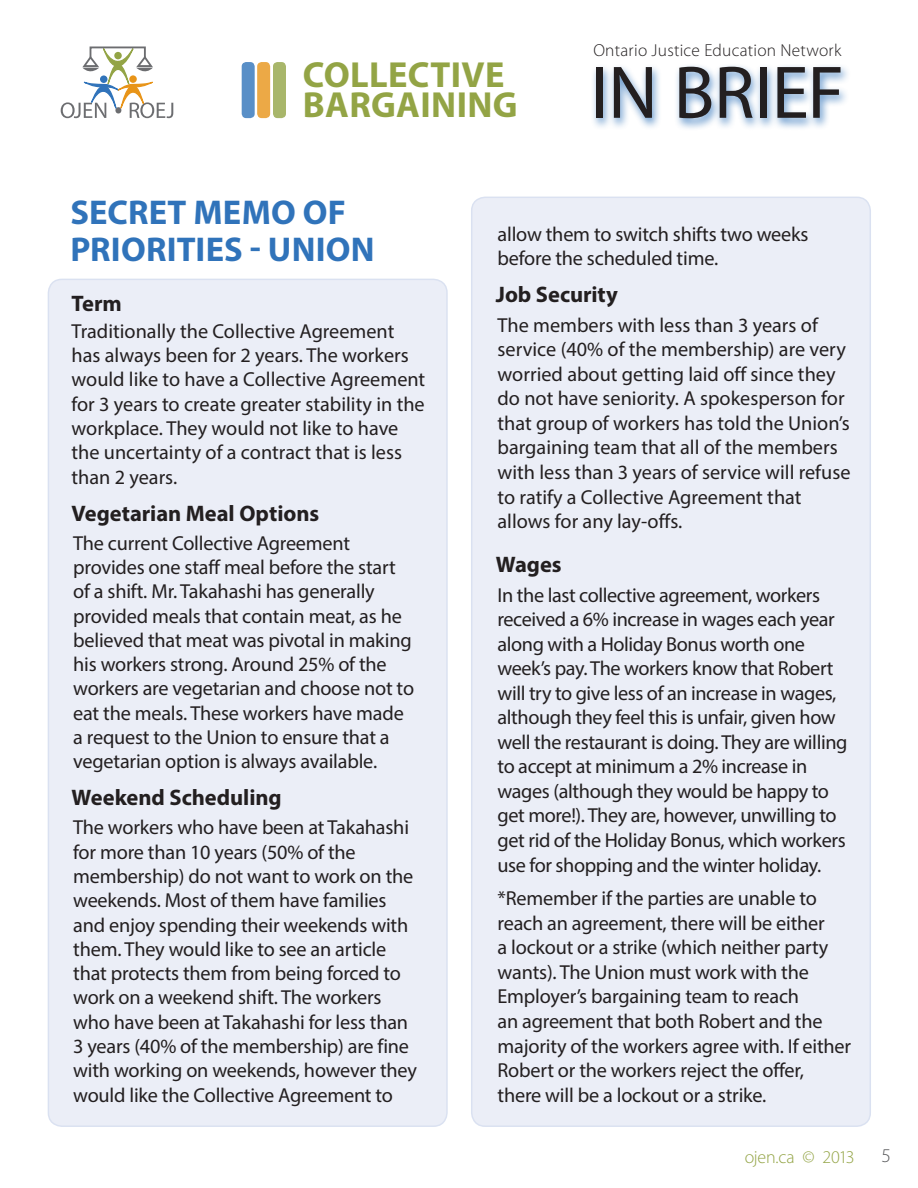
<style>
.page{position:relative;width:918px;height:1188px;background:#fff}
.page>*{position:absolute;margin:0;border:0;box-sizing:border-box;transform-origin:0 0}
.section_heading{font:75.3px "Myriad Pro";letter-spacing:-.01em;color:#231f20}
.t1{font:700 36.45px/30.2px "Myriad Pro";letter-spacing:.01em;color:#93a445}
.Body_text{font:700 34.5px/36.3px "Myriad Pro";letter-spacing:.005em;color:#3073ba}
.Subheads{font:700 22.5px "Myriad Pro";letter-spacing:-.005em;color:#231f20}
.Body_TExt_Box_2{font:20.25px/24.6px "Myriad Pro";letter-spacing:-.01em;color:#231f20}
.Subheads-2{font:20.25px/24.3px "Myriad Pro";color:#231f20}
.t2{font:300 19.5px "Myriad Pro";color:#57585a}
.t3{font:300 18px "Myriad Pro";letter-spacing:-.015em;color:#93a445}
.t4{font:300 17.4px "Myriad Pro";letter-spacing:.015em;color:#231f20}
</style>
<div class="page">
<div style="left:472px;top:197px;width:398px;height:929px;background:#ebeef7;border-radius:14px"></div>
<div style="left:471px;top:197px;width:400px;height:930px;border:2px solid #97aad7;border-radius:14px"></div>
<div style="left:48px;top:279px;width:399px;height:847px;background:#ebeef7;border-radius:14px"></div>
<div style="left:48px;top:279px;width:400px;height:848px;border:2px solid #97aad7;border-radius:14px"></div>
<div style="left:591px;top:63px;width:260px;height:68px;background:#3073ba;opacity:.75"></div>
<svg style="left:61px;top:46px;width:112px;height:72px"></svg>
<div style="left:242px;top:62px;width:13px;height:56px;background:#598fc7;border-radius:4px"></div>
<div style="left:257px;top:62px;width:13px;height:56px;background:#eca946;border-radius:4px"></div>
<div style="left:273px;top:62px;width:13px;height:56px;background:#a8b66a;border-radius:4px"></div>
<p class="t1" style="left:303px;top:59px;width:216px">COLLECTIVE<br>BARGAINING</p>
<p class="t4" style="left:593px;top:40px;width:250px">Ontario Justice Education Network</p>
<p class="section_heading" style="left:591px;top:46px;width:255px">IN BRIEF</p>
<p class="Body_text" style="left:70px;top:193px;width:306px">SECRET MEMO OF<br>PRIORITIES - UNION</p>
<p class="Subheads" style="left:72px;top:289px;width:52px">Term</p>
<p class="Subheads-2" style="left:72px;top:319px;width:355px">Traditionally the Collective Agreement has always been for 2 years. The workers would like to have a Collective Agreement for 3 years to create greater stability in the workplace. They would not like to have the uncertainty of a contract that is less than 2 years.</p>
<p class="Subheads" style="left:72px;top:498px;width:249px">Vegetarian Meal Options</p>
<p class="Body_TExt_Box_2" style="left:73px;top:530px;width:342px">The current Collective Agreement provides one staff meal before the start of a shift. Mr. Takahashi has generally provided meals that contain meat, as he believed that meat was pivotal in making his workers strong. Around 25% of the workers are vegetarian and choose not to eat the meals. These workers have made a request to the Union to ensure that a vegetarian option is always available.</p>
<p class="Subheads" style="left:72px;top:783px;width:212px">Weekend Scheduling</p>
<p class="Body_TExt_Box_2" style="left:73px;top:815px;width:345px">The workers who have been at Takahashi for more than 10 years (50% of the membership) do not want to work on the weekends. Most of them have families and enjoy spending their weekends with them. They would like to see an article that protects them from being forced to work on a weekend shift. The workers who have been at Takahashi for less than 3 years (40% of the membership) are fine with working on weekends, however they would like the Collective Agreement to</p>
<p class="Body_TExt_Box_2" style="left:498px;top:221px;width:312px">allow them to switch shifts two weeks before the scheduled time.</p>
<p class="Subheads" style="left:496px;top:280px;width:124px">Job Security</p>
<p class="Body_TExt_Box_2" style="left:498px;top:312px;width:354px">The members with less than 3 years of service (40% of the membership) are very worried about getting laid off since they do not have seniority. A spokesperson for that group of workers has told the Union’s bargaining team that all of the members with less than 3 years of service will refuse to ratify a Collective Agreement that allows for any lay-offs.</p>
<p class="Subheads" style="left:496px;top:550px;width:67px">Wages</p>
<p class="Body_TExt_Box_2" style="left:498px;top:582px;width:351px">In the last collective agreement, workers received a 6% increase in wages each year along with a Holiday Bonus worth one week’s pay. The workers know that Robert will try to give less of an increase in wages, although they feel this is unfair, given how well the restaurant is doing. They are willing to accept at minimum a 2% increase in wages (although they would be happy to get more!). They are, however, unwilling to get rid of the Holiday Bonus, which workers use for shopping and the winter holiday.</p>
<p class="Body_TExt_Box_2" style="left:498px;top:886px;width:355px">*Remember if the parties are unable to reach an agreement, there will be either<br>a lockout or a strike (which neither party wants). The Union must work with the Employer’s bargaining team to reach<br>an agreement that both Robert and the majority of the workers agree with. If either Robert or the workers reject the offer, there will be a lockout or a strike.</p>
<p class="t3" style="left:745px;top:1146px;width:112px">ojen.ca © 2013</p>
<p class="t2" style="left:881px;top:1144px;width:11px">5</p>
</div>
